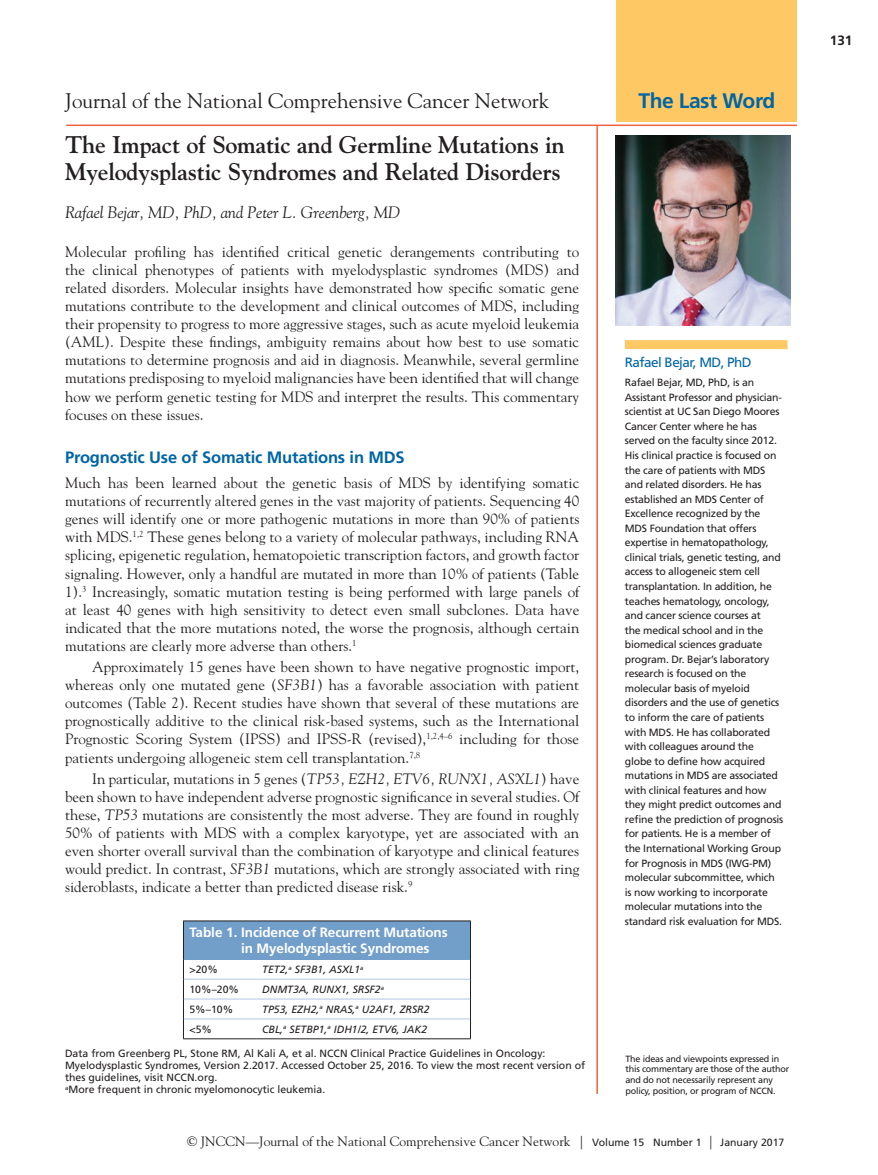
<style>
.page{position:relative;width:878px;height:1175px;background:#fff}
.page>*{position:absolute;margin:0;border:0;box-sizing:border-box;transform-origin:0 0}
.t1{font:700 24px/27.2px "Goudy Std";letter-spacing:-.01em;color:#231f20}
.t2{font:21px "Goudy Std";color:#231f20}
.t3{font:700 21px "Frutiger LT Std";letter-spacing:-.02em;color:#0065a4}
.Editorial_Author{font:italic 16.5px "Goudy Std";letter-spacing:-.01em;color:#231f20}
.Editorial_H1{font:700 16.5px "Frutiger LT Std";letter-spacing:-.01em;color:#0065a4}
.Editorial_bodytext{font:15px/18.1px "Goudy Std";color:#231f20;text-align:justify}
.Editorial_bodytext_i{font:15px/18.1px "Goudy Std";color:#231f20;text-align:justify}
.t4{font:13.5px "Goudy Std";color:#231f20}
.TN{font:700 13.5px/16.2px "Frutiger LT Std";letter-spacing:-.01em;color:#fff}
.TOC_caption_bar_titl{font:13.5px "Frutiger LT Std";letter-spacing:-.04em;color:#0065a4}
.t5{font:700 13.5px "Frutiger LT Std";color:#231f20}
.TOC_caption_text{font:10.5px/14.5px "Frutiger LT Std";letter-spacing:-.02em;color:#231f20}
.TFN{font:10.5px/12px "Frutiger LT Std";color:#231f20}
.ROW{font:italic 10.5px "Frutiger LT Std";color:#231f20}
.ROW-2{font:10.5px "Frutiger LT Std";color:#231f20}
.t6{font:9px/10.8px "Frutiger LT Std";letter-spacing:-.02em;color:#231f20}
.s1{font-style:italic}
.s2{font-family:"Frutiger LT Std";font-size:10.5px}
</style>
<div class="page">
<hr style="left:66px;top:124px;width:730px;height:2px;background:#ed633e">
<hr style="left:596px;top:126px;width:2px;height:968px;background:#ed633e">
<div style="left:616px;top:0;width:180px;height:122px;background:#fec964"></div>
<img style="left:616px;top:135px;width:174px;height:190px">
<div style="left:625px;top:340px;width:162px;height:9px;background:#fec964"></div>
<div style="left:183px;top:921px;width:287px;height:38px;background:#729eca"></div>
<hr style="left:183px;top:920px;width:73px;height:1px;background:#231f20">
<hr style="left:183px;top:921px;width:1px;height:38px;background:#231f20">
<hr style="left:256px;top:920px;width:215px;height:1px;background:#231f20">
<hr style="left:470px;top:921px;width:1px;height:38px;background:#231f20">
<svg style="left:183px;top:959px;width:1px;height:79px"></svg>
<svg style="left:470px;top:959px;width:1px;height:79px"></svg>
<hr style="left:183px;top:1038px;width:73px;height:1px;background:#231f20">
<hr style="left:256px;top:1038px;width:215px;height:1px;background:#231f20">
<hr style="left:184px;top:978px;width:72px;height:1px;background:#b2c7e2">
<hr style="left:256px;top:978px;width:214px;height:1px;background:#b2c7e2">
<hr style="left:184px;top:998px;width:72px;height:1px;background:#b2c7e2">
<hr style="left:256px;top:998px;width:214px;height:1px;background:#b2c7e2">
<hr style="left:184px;top:1018px;width:72px;height:1px;background:#b2c7e2">
<hr style="left:256px;top:1018px;width:214px;height:1px;background:#b2c7e2">
<h2 class="t2" style="left:65px;top:87px;width:486px">Journal of the National Comprehensive Cancer Network</h2>
<h2 class="t3" style="left:638px;top:88px;width:138px">The Last Word</h2>
<p class="t1" style="left:65px;top:131px;width:501px">The Impact of Somatic and Germline Mutations in<br>Myelodysplastic Syndromes and Related Disorders</p>
<p class="Editorial_Author" style="left:65px;top:202px;width:336px">Rafael Bejar, MD, PhD, and Peter L. Greenberg, MD</p>
<p class="Editorial_bodytext" style="left:65px;top:242px;width:515px">Molecular profiling has identified critical genetic derangements contributing to the clinical phenotypes of patients with myelodysplastic syndromes (MDS) and related disorders. Molecular insights have demonstrated how specific somatic gene mutations contribute to the development and clinical outcomes of MDS, including their propensity to progress to more aggressive stages, such as acute myeloid leukemia (AML). Despite these findings, ambiguity remains about how best to use somatic mutations to determine prognosis and aid in diagnosis. Meanwhile, several germline mutations predisposing to myeloid malignancies have been identified that will change how we perform genetic testing for MDS and interpret the results. This commentary focuses on these issues.</p>
<p class="Editorial_H1" style="left:65px;top:448px;width:341px">Prognostic Use of Somatic Mutations in MDS</p>
<p class="Editorial_bodytext" style="left:65px;top:473px;width:516px">Much has been learned about the genetic basis of MDS by identifying somatic mutations of recurrently altered genes in the vast majority of patients. Sequencing 40 genes will identify one or more pathogenic mutations in more than 90% of patients with MDS.<sup>1,2</sup> These genes belong to a variety of molecular pathways, including RNA splicing, epigenetic regulation, hematopoietic transcription factors, and growth factor signaling. However, only a handful are mutated in more than 10% of patients (Table 1).<sup>3</sup> Increasingly, somatic mutation testing is being performed with large panels of at least 40 genes with high sensitivity to detect even small subclones. Data have indicated that the more mutations noted, the worse the prognosis, although certain mutations are clearly more adverse than others.<sup>1</sup></p>
<p class="Editorial_bodytext_i" style="left:65px;top:657px;width:515px;text-indent:27px">Approximately 15 genes have been shown to have negative prognostic import, whereas only one mutated gene (<span class="s1">SF3B1</span>) has a favorable association with patient outcomes (Table 2). Recent studies have shown that several of these mutations are prognostically additive to the clinical risk-based systems, such as the International Prognostic Scoring System (IPSS) and IPSS-R (revised),<sup>1,2,4–6</sup> including for those patients undergoing allogeneic stem cell transplantation.<sup>7,8</sup></p>
<p class="Editorial_bodytext_i" style="left:65px;top:769px;width:515px;text-indent:27px">In particular, mutations in 5 genes (<span class="s1">TP53, EZH2, ETV6, RUNX1, ASXL1</span>) have been shown to have independent adverse prognostic significance in several studies. Of these, <span class="s1">TP53</span> mutations are consistently the most adverse. They are found in roughly 50% of patients with MDS with a complex karyotype, yet are associated with an even shorter overall survival than the combination of karyotype and clinical features would predict. In contrast, <span class="s1">SF3B1</span> mutations, which are strongly associated with ring sideroblasts, indicate a better than predicted disease risk.<sup>9</sup></p>
<p class="TN" style="left:241px;top:924px;width:208px;text-indent:-52px">Table 1. Incidence of Recurrent Mutations in Myelodysplastic Syndromes</p>
<p class="ROW-2" style="left:189px;top:963px;width:30px">&gt;20%</p>
<p class="ROW" style="left:262px;top:963px;width:103px">TET2,<sup>a</sup> SF3B1, ASXL1<sup>a</sup></p>
<p class="ROW-2" style="left:189px;top:983px;width:51px">10%–20%</p>
<p class="ROW" style="left:262px;top:983px;width:123px">DNMT3A, RUNX1, SRSF2<sup>a</sup></p>
<p class="ROW-2" style="left:189px;top:1003px;width:45px">5%–10%</p>
<p class="ROW" style="left:262px;top:1003px;width:169px">TP53, EZH2,<sup>a</sup> NRAS,<sup>a</sup> U2AF1, ZRSR2</p>
<p class="ROW-2" style="left:189px;top:1023px;width:24px">&lt;5%</p>
<p class="ROW" style="left:262px;top:1023px;width:166px">CBL,<sup>a</sup> SETBP1,<sup>a</sup> IDH1/2, ETV6, JAK2</p>
<p class="TFN" style="left:65px;top:1047px;width:521px">Data from Greenberg PL, Stone RM, Al Kali A, et al. NCCN Clinical Practice Guidelines in Oncology:<br>Myelodysplastic Syndromes, Version 2.2017. Accessed October 25, 2016. To view the most recent version of thes guidelines, visit NCCN.org.<br><sup>a</sup>More frequent in chronic myelomonocytic leukemia.</p>
<p class="TOC_caption_bar_titl" style="left:625px;top:354px;width:128px">Rafael Bejar, MD, PhD</p>
<p class="TOC_caption_text" style="left:625px;top:375px;width:160px">Rafael Bejar, MD, PhD, is an<br>Assistant Professor and physician&shy;scientist at UC San Diego Moores<br>Cancer Center where he has served on the faculty since 2012.<br>His clinical practice is focused on the care of patients with MDS and related disorders. He has established an MDS Center of<br>Excellence recognized by the<br>MDS Foundation that offers expertise in hematopathology, clinical trials, genetic testing, and access to allogeneic stem cell transplantation. In addition, he teaches hematology, oncology, and cancer science courses at<br>the medical school and in the biomedical sciences graduate program. Dr. Bejar’s laboratory research is focused on the molecular basis of myeloid disorders and the use of genetics to inform the care of patients with MDS. He has collaborated with colleagues around the globe to define how acquired mutations in MDS are associated with clinical features and how they might predict outcomes and refine the prediction of prognosis for patients. He is a member of the International Working Group for Prognosis in MDS (IWG-PM) molecular subcommittee, which is now working to incorporate molecular mutations into the standard risk evaluation for MDS.</p>
<p class="t6" style="left:625px;top:1053px;width:166px">The ideas and viewpoints expressed in this commentary are those of the author and do not necessarily represent any policy, position, or program of NCCN.</p>
<p class="t4" style="left:187px;top:1132px;width:598px">© JNCCN—Journal of the National Comprehensive Cancer Network | <span class="s2">Volume 15 Number 1</span> | <span class="s2">January 2017</span></p>
<p class="t5" style="left:829px;top:32px;width:24px">131</p>
</div>
